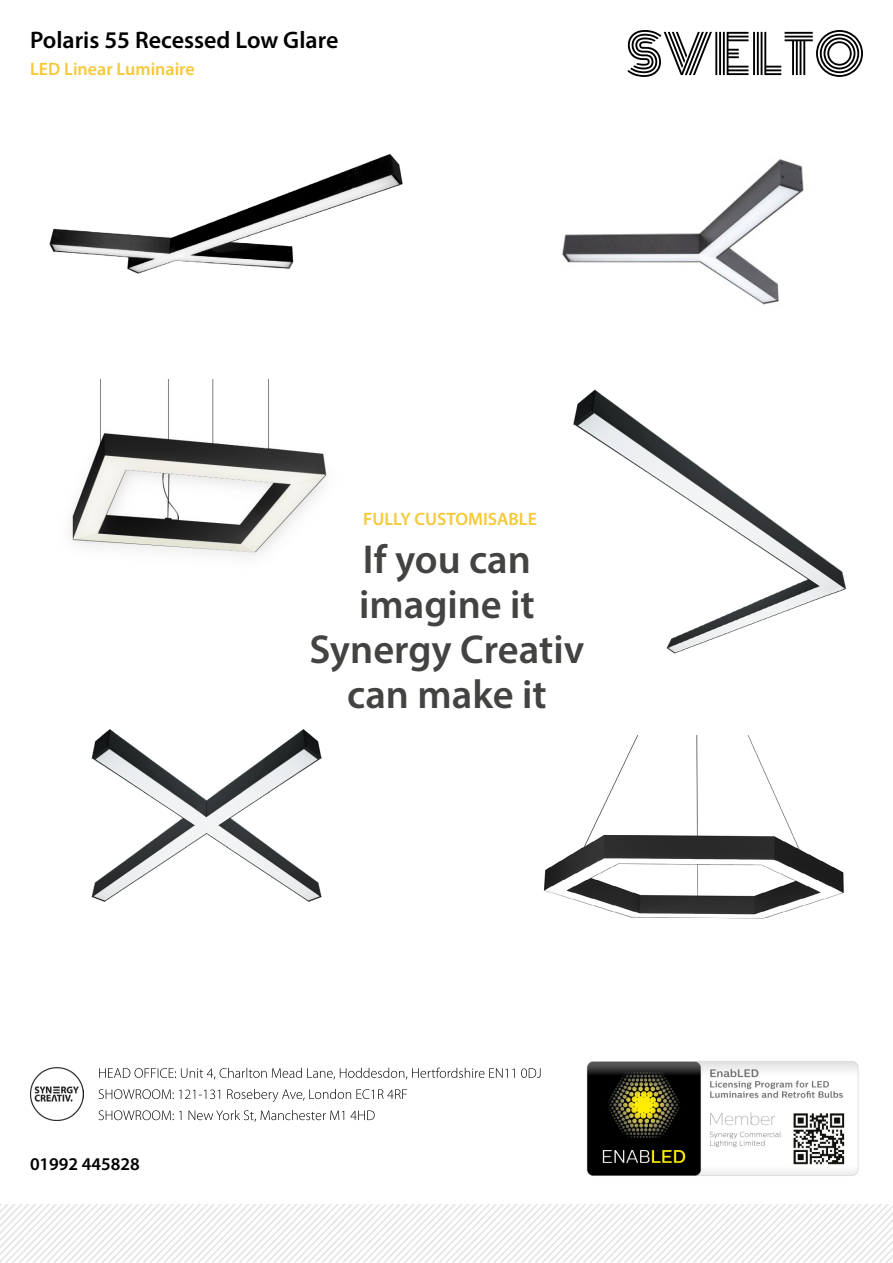
<style>
.page{position:relative;width:893px;height:1263px;background:#fff}
.page>*{position:absolute;margin:0;border:0;box-sizing:border-box;transform-origin:0 0}
.t1{font:600 40.5px/45px "Myriad Pro";color:#434342;text-align:center}
.t2{font:600 24px "Myriad Pro";color:#000}
.t3{font:600 18px "Myriad Pro";color:#f6c93a}
.t4{font:600 18px "Myriad Pro";color:#f5c939}
.t5{font:600 18px "Myriad Pro";color:#000}
</style>
<div class="page">
<svg style="left:627px;top:30px;width:236px;height:47px"></svg>
<svg style="left:99px;top:1067px;width:441px;height:12px"></svg>
<svg style="left:99px;top:1110px;width:276px;height:12px"></svg>
<img style="left:30px;top:1067px;width:53px;height:53px">
<svg style="left:99px;top:1089px;width:308px;height:13px"></svg>
<img style="left:586px;top:1061px;width:273px;height:115px">
<img style="left:0;top:1204px;width:893px;height:59px">
<img style="left:71px;top:379px;width:256px;height:177px">
<img style="left:91px;top:729px;width:231px;height:173px">
<img style="left:573px;top:389px;width:274px;height:265px">
<img style="left:543px;top:735px;width:301px;height:184px">
<img style="left:562px;top:159px;width:242px;height:146px">
<img style="left:49px;top:153px;width:354px;height:121px">
<p class="t2" style="left:30px;top:25px;width:310px">Polaris 55 Recessed Low Glare</p>
<p class="t3" style="left:30px;top:58px;width:166px">LED Linear Luminaire</p>
<p class="t4" style="left:363px;top:507px;width:175px">FULLY CUSTOMISABLE</p>
<p class="t1" style="left:309px;top:536px;width:276px">If you can imagine it<br>Synergy Creativ can make it</p>
<p class="t5" style="left:30px;top:1153px;width:111px">01992 445828</p>
</div>
